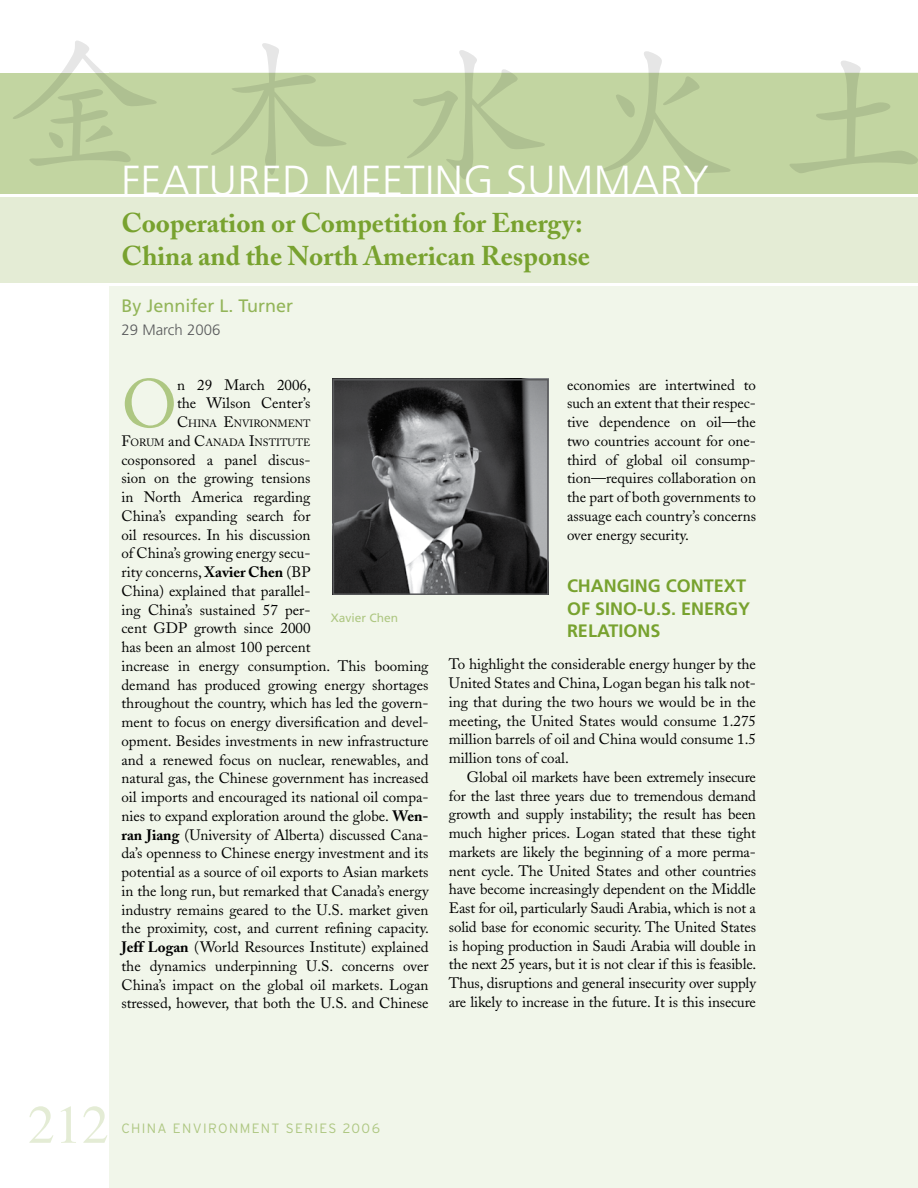
<style>
.page{position:relative;width:918px;height:1188px;background:#fff}
.page>*{position:absolute;margin:0;border:0;box-sizing:border-box;transform-origin:0 0}
.t1{font:67.8px "Adobe Caslon";color:#aec782}
.t2{font:54px "Times";color:#e4ecd5}
.t3{font:300 42px "Frutiger";letter-spacing:.01em;color:#fff}
.t4{font:700 27px/33px "Adobe Caslon";color:#78a22f}
.t5{font:700 18px/22.5px "Frutiger";color:#78a22f}
.t6{font:18px "Frutiger";color:#93b559}
.t7{font:15px/18.8px "Adobe Caslon";color:#000;text-align:justify}
.t8{font:300 15px "Frutiger";color:#58595b}
.t9{font:300 13.5px "Interstate";letter-spacing:.1em;color:#aec782}
.t10{font:12px "Frutiger";color:#aec782}
.t11{font:10.5px/18.8px "Adobe Caslon";color:#000;text-align:right}
.s1{font-size:15px}
.s2{font-weight:700}
</style>
<div class="page">
<div style="left:110px;top:71px;width:808px;height:1117px;background:#f1f6ea"></div>
<div style="left:0;top:73px;width:918px;height:123px;background:#c2d5a1"></div>
<svg style="left:13px;top:40px;width:905px;height:139px"></svg>
<div style="left:0;top:196px;width:918px;height:88px;background:#e4ecd5"></div>
<hr style="left:0;top:283px;width:918px;height:2px;background:#fff">
<hr style="left:0;top:195px;width:918px;height:2px;background:#fff">
<img style="left:336px;top:382px;width:210px;height:210px">
<div style="left:333px;top:379px;width:216px;height:216px;border:2px solid #58595b"></div>
<h3 class="t3" style="left:122px;top:156px;width:589px">FEATURED MEETING SUMMARY</h3>
<h3 class="t4" style="left:122px;top:207px;width:470px">Cooperation or Competition for Energy:<br>China and the North American Response</h3>
<p class="t6" style="left:122px;top:295px;width:173px">By Jennifer L. Turner</p>
<p class="t8" style="left:122px;top:321px;width:100px">29 MARCH 2006</p>
<h1 class="t1" style="left:122px;top:364px;width:57px">O</h1>
<p class="t7" style="left:177px;top:375px;width:135px">n 29 March 2006, the Wilson Center’s</p>
<p class="t11" style="left:122px;top:414px;width:190px"><span class="s1">C</span>hina <span class="s1">E</span>nvironment<br><span class="s1">F</span>orum <span class="s1">and C</span>anada <span class="s1">I</span>nstitute</p>
<p class="t7" style="left:122px;top:450px;width:309px;text-align:left">cosponsored a panel discus-<br>sion on the growing tensions<br>in North America regarding<br>China’s expanding search for<br>oil resources. In his discussion<br>of China’s growing energy secu-<br>rity concerns, <span class="s2">Xavier Chen</span> (BP<br>China) explained that parallel-<br>ing China’s sustained 57 per-<br>cent GDP growth since 2000<br>has been an almost 100 percent<br>increase in energy consumption. This booming demand has produced growing energy shortages throughout the country, which has led the govern&shy;ment to focus on energy diversification and devel&shy;opment. Besides investments in new infrastructure and a renewed focus on nuclear, renewables, and natural gas, the Chinese government has increased oil imports and encouraged its national oil compa&shy;nies to expand exploration around the globe. <span class="s2">Wen&shy;ran Jiang</span> (University of Alberta) discussed Cana&shy;da’s openness to Chinese energy investment and its potential as a source of oil exports to Asian markets in the long run, but remarked that Canada’s energy industry remains geared to the U.S. market given the proximity, cost, and current refining capacity.<br><span class="s2">Jeff Logan</span> (World Resources Institute) explained the dynamics underpinning U.S. concerns over China’s impact on the global oil markets. Logan stressed, however, that both the U.S. and Chinese</p>
<p class="t10" style="left:331px;top:611px;width:69px">Xavier Chen</p>
<p class="t7" style="left:567px;top:375px;width:191px">economies are intertwined to such an extent that their respec&shy;tive dependence on oil—the two countries account for one&shy;third of global oil consump&shy;tion—requires collaboration on the part of both governments to assuage each country’s concerns over energy security.</p>
<p class="t5" style="left:567px;top:574px;width:185px">CHANGING CONTEXT<br>OF SINO-U.S. ENERGY<br>RELATIONS</p>
<p class="t7" style="left:449px;top:655px;width:309px">To highlight the considerable energy hunger by the United States and China, Logan began his talk not&shy;ing that during the two hours we would be in the meeting, the United States would consume 1.275 million barrels of oil and China would consume 1.5 million tons of coal.</p>
<p class="t7" style="left:449px;top:768px;width:309px;text-indent:18px">Global oil markets have been extremely insecure for the last three years due to tremendous demand growth and supply instability; the result has been much higher prices. Logan stated that these tight markets are likely the beginning of a more perma&shy;nent cycle. The United States and other countries have become increasingly dependent on the Middle East for oil, particularly Saudi Arabia, which is not a solid base for economic security. The United States is hoping production in Saudi Arabia will double in the next 25 years, but it is not clear if this is feasible.<br>Thus, disruptions and general insecurity over supply are likely to increase in the future. It is this insecure</p>
<h2 class="t2" style="left:28px;top:1094px;width:82px">212</h2>
<p class="t9" style="left:122px;top:1121px;width:260px">CHINA ENVIRONMENT SERIES 2006</p>
</div>
